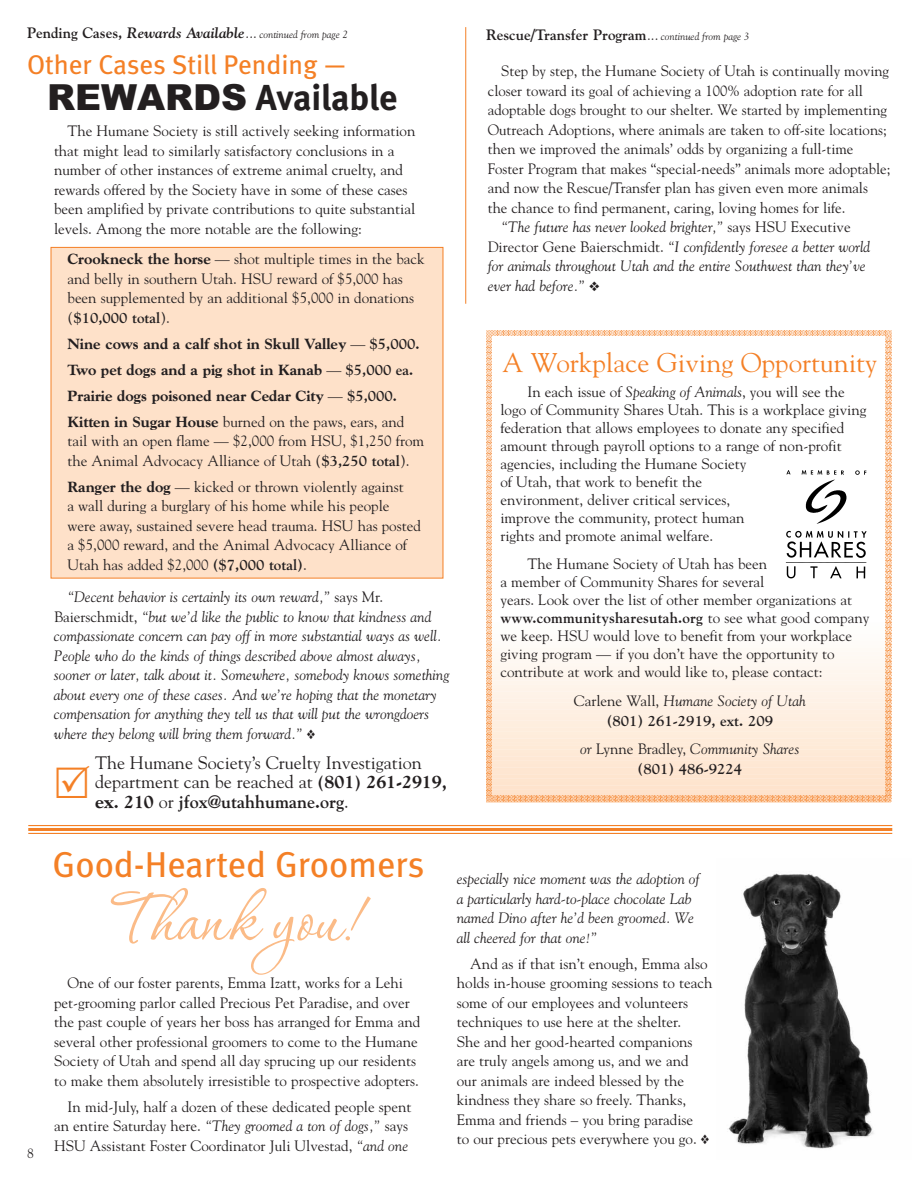
<style>
.page{position:relative;width:918px;height:1188px;background:#fff}
.page>*{position:absolute;margin:0;border:0;box-sizing:border-box;transform-origin:0 0}
.t1{font:87px "P22 Corinthia";color:#fbbb87}
.t2{font:36px "Meta";color:#f48026}
.t3{font:700 36px "Meta";letter-spacing:-.005em;color:#231f20}
.t4{font:27px "Goudy";color:#f48026}
.t5{font:27px "Meta";color:#f48026}
.t6{font:18px/19.5px "Goudy";color:#231f20}
.t7{font:15px/19.5px "Goudy";color:#231f20}
.t8{font:italic 15px/19.5px "Goudy";color:#231f20}
.t9{font:800 15px/26px "Goudy";color:#231f20}
.t10{font:700 15px/19.5px "Goudy";color:#231f20;text-align:center}
.t11{font:13.5px "Goudy";color:#231f20}
.t12{font:italic 10.5px "Goudy";color:#231f20}
.s1{font-weight:700;font-style:normal;font-size:15px}
.s2{font-weight:700;font-size:15px}
.s3{font-size:15px}
.s4{font-weight:400;font-style:italic}
.s5{font-weight:400;font-style:italic;font-size:10.5px}
.s6{font-family:"Arial";font-weight:900}
.s7{font-weight:800}
.s8{font-weight:700}
.s9{font-weight:400}
.s10{font-style:normal}
.s11{font-style:italic}
.s12{font-weight:700;font-style:normal}
</style>
<div class="page">
<div style="left:51px;top:247px;width:392px;height:331px;background:#fee1c9"></div>
<svg style="left:486px;top:330px;width:405px;height:472px"></svg>
<div style="left:769px;top:466px;width:108px;height:115px;background:#fff"></div>
<img style="left:785px;top:470px;width:82px;height:109px">
<hr style="left:28px;top:825px;width:864px;height:1px;background:#f48026">
<hr style="left:28px;top:828px;width:864px;height:3px;background:#f48026">
<hr style="left:28px;top:833px;width:864px;height:1px;background:#f48026">
<hr style="left:465px;top:27px;width:1px;height:277px;background:#f48026">
<img style="left:728px;top:873px;width:146px;height:276px">
<p class="t12" style="left:27px;top:28px;width:322px"><span class="s1">Pending Cases,</span> <span class="s2">Rewards Available</span><span class="s3">...</span> continued from page 2</p>
<p class="t10" style="left:486px;top:25px;width:265px">Rescue/Transfer Program<span class="s4">...</span> <span class="s5">continued from page 3</span></p>
<h3 class="t5" style="left:27px;top:55px;width:320px">Other Cases Still Pending —</h3>
<h2 class="t3" style="left:47px;top:85px;width:352px"><span class="s6">REWARDS</span> Available</h2>
<p class="t7" style="left:54px;top:122px;width:363px;text-indent:14px">The Humane Society is still actively seeking information that might lead to similarly satisfactory conclusions in a number of other instances of extreme animal cruelty, and rewards offered by the Society have in some of these cases been amplified by private contributions to quite substantial levels. Among the more notable are the following:</p>
<p class="t7" style="left:68px;top:249px;width:359px"><span class="s7">Crookneck the horse</span> — shot multiple times in the back and belly in southern Utah. HSU reward of $5,000 has been supplemented by an additional $5,000 in donations (<span class="s8">$10,000 total</span>).</p>
<p class="t9" style="left:68px;top:332px;width:354px">Nine cows and a calf shot in Skull Valley <span class="s9">—</span> <span class="s8">$5,000.<br></span>Two pet dogs and a pig shot in Kanab <span class="s9">—</span> <span class="s8">$5,000 ea.<br></span>Prairie dogs poisoned near Cedar City <span class="s9">—</span> <span class="s8">$5,000.<br></span>Kitten in Sugar House <span class="s9">burned on the paws, ears, and</span></p>
<p class="t7" style="left:67px;top:431px;width:358px">tail with an open flame — $2,000 from HSU, $1,250 from the Animal Advocacy Alliance of Utah (<span class="s8">$3,250 total</span>).</p>
<p class="t7" style="left:67px;top:477px;width:355px"><span class="s7">Ranger the dog</span> — kicked or thrown violently against<br>a wall during a burglary of his home while his people were away, sustained severe head trauma. HSU has posted a $5,000 reward, and the Animal Advocacy Alliance of Utah has added $2,000 <span class="s8">($7,000 total)</span>.</p>
<p class="t8" style="left:54px;top:587px;width:397px;text-indent:14px">“Decent behavior is certainly its own reward,” <span class="s10">says Mr.<br>Baierschmidt,</span> “but we’d like the public to know that kindness and compassionate concern can pay off in more substantial ways as well.<br>People who do the kinds of things described above almost always, sooner or later, talk about it. Somewhere, somebody knows something about every one of these cases. And we’re hoping that the monetary compensation for anything they tell us that will put the wrongdoers where they belong will bring them forward.” ❖</p>
<p class="t6" style="left:95px;top:753px;width:353px">The Humane Society’s Cruelty Investigation department can be reached at <span class="s7">(801) 261-2919, ex. 210</span> or <span class="s8">jfox@utahhumane.org</span>.</p>
<p class="t7" style="left:501px;top:62px;width:389px">Step by step, the Humane Society of Utah is continually moving</p>
<p class="t7" style="left:488px;top:81px;width:377px">closer toward its goal of achieving a 100% adoption rate for all</p>
<p class="t7" style="left:488px;top:101px;width:401px">adoptable dogs brought to our shelter. We started by implementing</p>
<p class="t7" style="left:488px;top:120px;width:400px">Outreach Adoptions, where animals are taken to off-site locations;</p>
<p class="t7" style="left:488px;top:140px;width:367px">then we improved the animals’ odds by organizing a full-time</p>
<p class="t7" style="left:488px;top:159px;width:404px">Foster Program that makes “special-needs” animals more adoptable;</p>
<p class="t7" style="left:488px;top:179px;width:382px">and now the Rescue/Transfer plan has given even more animals</p>
<p class="t7" style="left:488px;top:198px;width:359px">the chance to find permanent, caring, loving homes for life.</p>
<p class="t8" style="left:501px;top:218px;width:351px">“The future has never looked brighter,” <span class="s10">says HSU Executive</span></p>
<p class="t8" style="left:488px;top:237px;width:384px"><span class="s10">Director Gene Baierschmidt.</span> “I confidently foresee a better world</p>
<p class="t8" style="left:488px;top:257px;width:379px">for animals throughout Utah and the entire Southwest than they’ve</p>
<p class="t8" style="left:488px;top:276px;width:114px">ever had before.” ❖</p>
<h3 class="t4" style="left:503px;top:347px;width:376px">A Workplace Giving Opportunity</h3>
<p class="t7" style="left:500px;top:383px;width:367px;line-height:18px;text-indent:27px">In each issue of <span class="s11">Speaking of Animals</span>, you will see the logo of Community Shares Utah. This is a workplace giving federation that allows employees to donate any specified amount through payroll options to a range of non-profit agencies, including the Humane Society<br>of Utah, that work to benefit the<br>environment, deliver critical services,<br>improve the community, protect human<br>rights and promote animal welfare.</p>
<p class="t7" style="left:500px;top:555px;width:370px;line-height:18px;text-indent:27px">The Humane Society of Utah has been<br>a member of Community Shares for several<br>years. Look over the list of other member organizations at <span class="s8">www.communitysharesutah.org</span> to see what good company we keep. HSU would love to benefit from your workplace giving program — if you don’t have the opportunity to contribute at work and would like to, please contact:</p>
<p class="t10" style="left:574px;top:692px;width:233px"><span class="s9">Carlene Wall,</span> <span class="s4">Humane Society of Utah </span>(801) 261-2919, ext. 209</p>
<p class="t8" style="left:580px;top:740px;width:221px;text-align:center">or <span class="s10">Lynne Bradley,</span> Community Shares <span class="s12">(801) 486-9224</span></p>
<p class="t11" style="left:27px;top:1146px;width:8px">8</p>
<h2 class="t2" style="left:52px;top:852px;width:374px">Good-Hearted Groomers</h2>
<h1 class="t1" style="left:109px;top:858px;width:255px">Thank you!</h1>
<p class="t7" style="left:54px;top:973px;width:368px;text-indent:14px">One of our foster parents, Emma Izatt, works for a Lehi pet-grooming parlor called Precious Pet Paradise, and over the past couple of years her boss has arranged for Emma and several other professional groomers to come to the Humane Society of Utah and spend all day sprucing up our residents to make them absolutely irresistible to prospective adopters.</p>
<p class="t7" style="left:54px;top:1097px;width:359px;text-indent:14px">In mid-July, half a dozen of these dedicated people spent an entire Saturday here. <span class="s11">“They groomed a ton of dogs,”</span> says<br>HSU Assistant Foster Coordinator Juli Ulvestad, <span class="s11">“and one</span></p>
<p class="t8" style="left:457px;top:869px;width:245px">especially nice moment was the adoption of a particularly hard-to-place chocolate Lab named Dino after he’d been groomed. We all cheered for that one!”</p>
<p class="t7" style="left:457px;top:954px;width:257px;text-indent:14px">And as if that isn’t enough, Emma also holds in-house grooming sessions to teach some of our employees and volunteers techniques to use here at the shelter.<br>She and her good-hearted companions are truly angels among us, and we and<br>our animals are indeed blessed by the kindness they share so freely. Thanks, Emma and friends – you bring paradise<br>to our precious pets everywhere you go. ❖</p>
</div>
